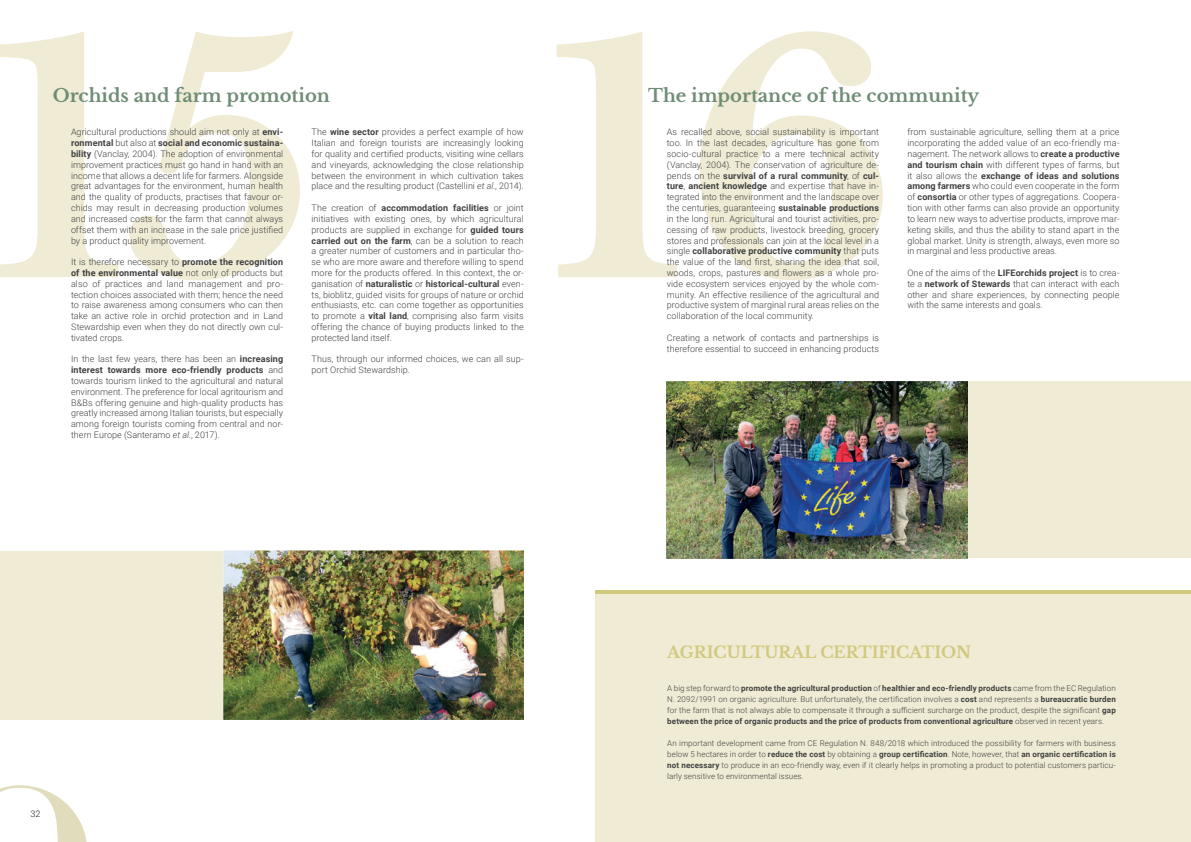
<style>
.page{position:relative;width:1191px;height:842px;background:#fff}
.page>*{position:absolute;margin:0;border:0;box-sizing:border-box;transform-origin:0 0}
.t1{font:700 18px "Libre Baskerville";color:#6f8d75}
.t2{font:700 16px "Libre Baskerville";color:#d1c97e}
.t3{font:300 9px/10.8px "Roboto";letter-spacing:.005em;color:#414142;text-align:justify}
.t4{font:300 9px "Roboto";color:#231f20}
.t5{font:300 8px/11px "Roboto";letter-spacing:.01em;color:#414142;text-align:justify}
.s1{font-weight:700}
.s2{font-style:italic}
</style>
<div class="page">
<svg style="left:0;top:785px;width:87px;height:57px"></svg>
<svg style="left:0;top:31px;width:300px;height:249px"></svg>
<div style="left:0;top:551px;width:432px;height:168px;background:#efebd4"></div>
<img style="left:223px;top:550px;width:301px;height:169px">
<svg style="left:556px;top:31px;width:326px;height:249px"></svg>
<div style="left:595px;top:592px;width:596px;height:250px;background:#efebd4"></div>
<hr style="left:595px;top:590px;width:596px;height:4px;background:#d1c97e">
<div style="left:967px;top:381px;width:224px;height:177px;background:#efebd4"></div>
<img style="left:667px;top:381px;width:300px;height:177px">
<h1 class="t1" style="left:53px;top:84px;width:279px">Orchids and farm promotion</h1>
<p class="t3" style="left:71px;top:127px;width:214px">Agricultural productions should aim not only at <span class="s1">envi&shy;ronmental</span> but also at <span class="s1">social and economic sustaina&shy;bility</span> (Vanclay, 2004). The adoption of environmental improvement practices must go hand in hand with an income that allows a decent life for farmers. Alongside great advantages for the environment, human health and the quality of products, practises that favour or&shy;chids may result in decreasing production volumes and increased costs for the farm that cannot always offset them with an increase in the sale price justified by a product quality improvement.</p>
<p class="t3" style="left:71px;top:256px;width:214px">It is therefore necessary to <span class="s1">promote the recognition of the environmental value</span> not only of products but also of practices and land management and pro&shy;tection choices associated with them; hence the need to raise awareness among consumers who can then take an active role in orchid protection and in Land Stewardship even when they do not directly own cul&shy;tivated crops.</p>
<p class="t3" style="left:71px;top:353px;width:214px">In the last few years, there has been an <span class="s1">increasing interest towards more eco-friendly products</span> and towards tourism linked to the agricultural and natural environment. The preference for local agritourism and B&amp;Bs offering genuine and high-quality products has greatly increased among Italian tourists, but especially among foreign tourists coming from central and nor&shy;thern Europe (Santeramo <span class="s2">et al</span>., 2017).</p>
<p class="t3" style="left:311px;top:127px;width:214px">The <span class="s1">wine sector</span> provides a perfect example of how Italian and foreign tourists are increasingly looking for quality and certified products, visiting wine cellars and vineyards, acknowledging the close relationship between the environment in which cultivation takes place and the resulting product (Castellini <span class="s2">et al</span>., 2014).</p>
<p class="t3" style="left:311px;top:202px;width:214px">The creation of <span class="s1">accommodation facilities</span> or joint initiatives with existing ones, by which agricultural products are supplied in exchange for <span class="s1">guided tours carried out on the farm</span>, can be a solution to reach a greater number of customers and in particular tho&shy;se who are more aware and therefore willing to spend more for the products offered. In this context, the or&shy;ganisation of <span class="s1">naturalistic</span> or <span class="s1">historical-cultural</span> even&shy;ts, bioblitz, guided visits for groups of nature or orchid enthusiasts, etc. can come together as opportunities to promote a <span class="s1">vital land</span>, comprising also farm visits offering the chance of buying products linked to the protected land itself.</p>
<p class="t3" style="left:311px;top:353px;width:214px">Thus, through our informed choices, we can all sup&shy;port Orchid Stewardship.</p>
<p class="t4" style="left:31px;top:807px;width:11px">32</p>
<h1 class="t1" style="left:648px;top:84px;width:333px">The importance of the community</h1>
<p class="t3" style="left:667px;top:127px;width:214px">As recalled above, social sustainability is important too. In the last decades, agriculture has gone from socio-cultural practice to a mere technical activity (Vanclay, 2004). The conservation of agriculture de&shy;pends on the <span class="s1">survival of a rural community</span>, of <span class="s1">cul&shy;ture</span>, <span class="s1">ancient knowledge</span> and expertise that have in&shy;tegrated into the environment and the landscape over the centuries, guaranteeing <span class="s1">sustainable productions </span>in the long run. Agricultural and tourist activities, pro&shy;cessing of raw products, livestock breeding, grocery stores and professionals can join at the local level in a single <span class="s1">collaborative productive community</span> that puts the value of the land first, sharing the idea that soil, woods, crops, pastures and flowers as a whole pro&shy;vide ecosystem services enjoyed by the whole com&shy;munity. An effective resilience of the agricultural and productive system of marginal rural areas relies on the collaboration of the local community.</p>
<p class="t3" style="left:667px;top:332px;width:214px">Creating a network of contacts and partnerships is therefore essential to succeed in enhancing products</p>
<p class="t3" style="left:907px;top:127px;width:214px">from sustainable agriculture, selling them at a price incorporating the added value of an eco-friendly ma&shy;nagement. The network allows to <span class="s1">create a productive and tourism chain</span> with different types of farms, but it also allows the <span class="s1">exchange of ideas and solutions among farmers</span> who could even cooperate in the form of <span class="s1">consortia</span> or other types of aggregations. Coopera&shy;tion with other farms can also provide an opportunity to learn new ways to advertise products, improve mar&shy;keting skills, and thus the ability to stand apart in the global market. Unity is strength, always, even more so in marginal and less productive areas.</p>
<p class="t3" style="left:907px;top:267px;width:214px">One of the aims of the <span class="s1">LIFEorchids project</span> is to crea&shy;te a <span class="s1">network of Stewards</span> that can interact with each other and share experiences, by connecting people with the same interests and goals.</p>
<h2 class="t2" style="left:667px;top:642px;width:305px">AGRICULTURAL CERTIFICATION</h2>
<p class="t5" style="left:667px;top:682px;width:450px">A big step forward to <span class="s1">promote the agricultural production</span> of <span class="s1">healthier and eco-friendly products</span> came from the EC Regulation N. 2092/1991 on organic agriculture. But unfortunately, the certification involves a <span class="s1">cost</span> and represents a <span class="s1">bureaucratic burden </span>for the farm that is not always able to compensate it through a sufficient surcharge on the product, despite the significant <span class="s1">gap between the price of organic products and the price of products from conventional agriculture</span> observed in recent years.</p>
<p class="t5" style="left:667px;top:737px;width:450px">An important development came from CE Regulation N. 848/2018 which introduced the possibility for farmers with business below 5 hectares in order to <span class="s1">reduce the cost</span> by obtaining a <span class="s1">group certification</span>. Note, however, that <span class="s1">an organic certification is not necessary</span> to produce in an eco-friendly way, even if it clearly helps in promoting a product to potential customers particu&shy;larly sensitive to environmental issues.</p>
</div>
